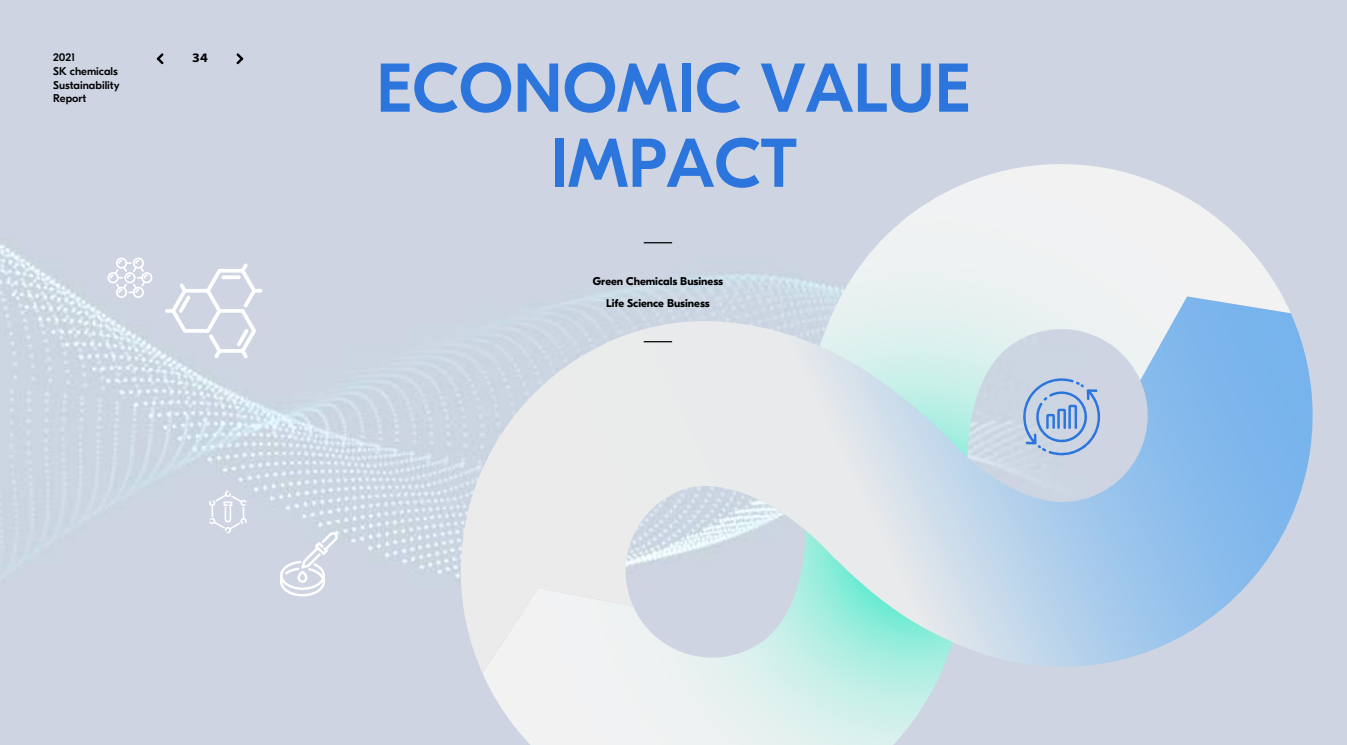
<style>
.page{position:relative;width:1347px;height:745px;background:#fff}
.page>*{position:absolute;margin:0;border:0;box-sizing:border-box;transform-origin:0 0}
.t1{font:500 68.75px/75px "GT Eesti Pro Disp Trial";color:#2b75dc;text-align:center}
.t2{font:700 semi-expanded 13px "Myriad Pro";color:#000}
.t3{font:700 11.25px/22.5px "GT Eesti Pro Disp Trial";color:#000;text-align:center}
.t4{font:500 11.25px/13.8px "GT Eesti Pro Disp Trial";color:#000}
</style>
<div class="page">
<div style="left:0;top:0;width:1346px;height:744px;background:#ced4e2"></div>
<svg style="left:482px;top:164px;width:808px;height:580px"></svg>
<svg style="left:460px;top:296px;width:853px;height:376px;background:#c8dbe9"></svg>
<svg style="left:1018px;top:376px;width:82px;height:81px;background:#adc2e0"></svg>
<svg style="left:280px;top:531px;width:58px;height:65px"></svg>
<svg style="left:209px;top:490px;width:38px;height:43px;background:#d7dce7"></svg>
<svg style="left:107px;top:257px;width:45px;height:41px"></svg>
<svg style="left:165px;top:263px;width:97px;height:95px"></svg>
<svg style="left:644px;top:242px;width:28px;height:1px"></svg>
<svg style="left:644px;top:341px;width:28px;height:1px"></svg>
<svg style="left:157px;top:53px;width:6px;height:11px"></svg>
<svg style="left:236px;top:53px;width:7px;height:11px"></svg>
<p class="t4" style="left:53px;top:51px;width:68px">2021<br>SK chemicals<br>Sustainability<br>Report</p>
<h1 class="t1" style="left:376px;top:56px;width:596px">ECONOMIC VALUE<br>IMPACT</h1>
<p class="t2" style="left:192px;top:49px;width:17px">34</p>
<p class="t3" style="left:593px;top:270px;width:132px">Green Chemicals Business<br>Life Science Business</p>
</div>
